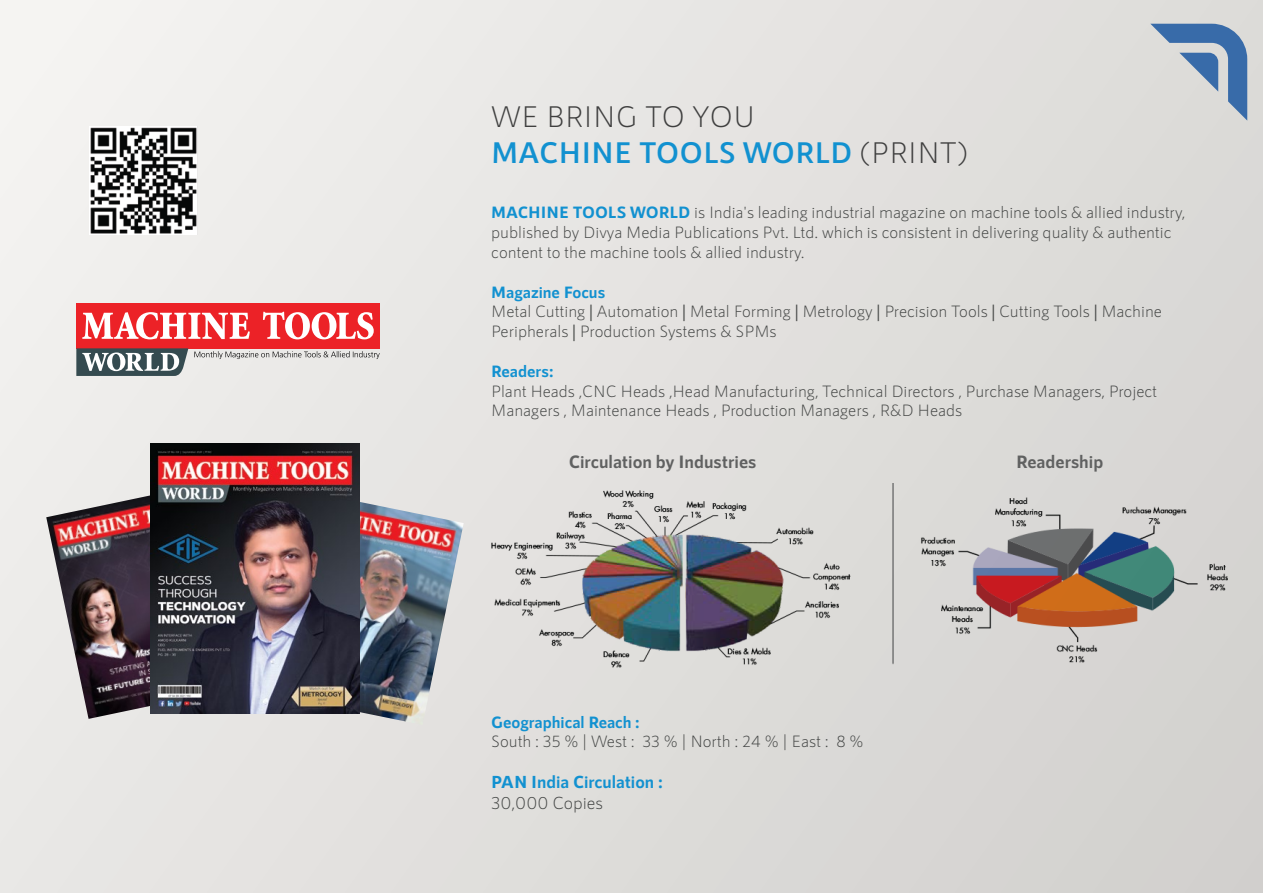
<style>
.page{position:relative;width:1263px;height:893px;background:#fff}
.page>*{position:absolute;margin:0;border:0;box-sizing:border-box;transform-origin:0 0}
.t1{font:300 30px/36px "RNS Sanz";color:#3f3f3f}
.t2{font:700 18px "RNS Sanz";color:#606161}
.t3{font:700 17.55px "RNS Sanz";color:#1291d0}
.t4{font:300 17.55px "RNS Sanz";color:#444645}
.t5{font:300 16.5px/19.8px "RNS Sanz";color:#444645}
.t6{font:700 16.5px "RNS Sanz";color:#1291d0}
.s1{font-weight:600;color:#1291d0}
.s2{font-weight:700;color:#1291d0}
.s3{font-family:"Myriad Pro";font-weight:400}
</style>
<div class="page">
<div style="left:0;top:0;width:1263px;height:893px;background:linear-gradient(to right,#f0efed,#d7d5d3)"></div>
<div style="left:76px;top:303px;width:304px;height:45px;background:#ec2227"></div>
<svg style="left:82px;top:312px;width:292px;height:27px"></svg>
<svg style="left:194px;top:351px;width:186px;height:8px"></svg>
<svg style="left:76px;top:348px;width:112px;height:28px"></svg>
<img style="left:482px;top:483px;width:755px;height:195px">
<img style="left:267px;top:491px;width:197px;height:234px">
<img style="left:46px;top:485px;width:198px;height:234px">
<img style="left:151px;top:444px;width:208px;height:269px">
<img style="left:90px;top:127px;width:108px;height:108px">
<svg style="left:1150px;top:24px;width:97px;height:97px;background:#a0b2c7"></svg>
<h1 class="t1" style="left:491px;top:98px;width:479px">WE BRING TO YOU<br><span class="s1">MACHINE TOOLS WORLD</span> (PRINT)</h1>
<p class="t5" style="left:491px;top:203px;width:695px"><span class="s2">MACHINE TOOLS WORLD</span> is India's leading industrial magazine on machine tools &amp; allied industry, published by Divya Media Publications Pvt. Ltd. which is consistent in delivering quality &amp; authentic content to the machine tools &amp; allied industry.</p>
<p class="t5" style="left:491px;top:282px;width:672px"><span class="s2">Magazine Focus<br></span>Metal Cutting <span class="s3">|</span> Automation <span class="s3">|</span> Metal Forming <span class="s3">|</span> Metrology <span class="s3">|</span> Precision Tools <span class="s3">|</span> Cutting Tools <span class="s3">|</span> Machine<br>Peripherals <span class="s3">|</span> Production Systems &amp; SPMs</p>
<p class="t6" style="left:491px;top:361px;width:64px">Readers:</p>
<p class="t5" style="left:491px;top:381px;width:667px">Plant Heads ,CNC Heads ,Head Manufacturing, Technical Directors , Purchase Managers, Project<br>Managers , Maintenance Heads , Production Managers , R&amp;D Heads</p>
<p class="t2" style="left:569px;top:451px;width:189px">Circulation by Industries</p>
<p class="t2" style="left:1016px;top:451px;width:89px">Readership</p>
<p class="t6" style="left:491px;top:712px;width:150px">Geographical Reach :</p>
<p class="t5" style="left:491px;top:732px;width:374px">South : 35 % | West : 33 % | North : 24 % | East : 8 %</p>
<p class="t3" style="left:491px;top:772px;width:173px">PAN India Circulation :</p>
<p class="t4" style="left:491px;top:793px;width:113px">30,000 Copies</p>
</div>
